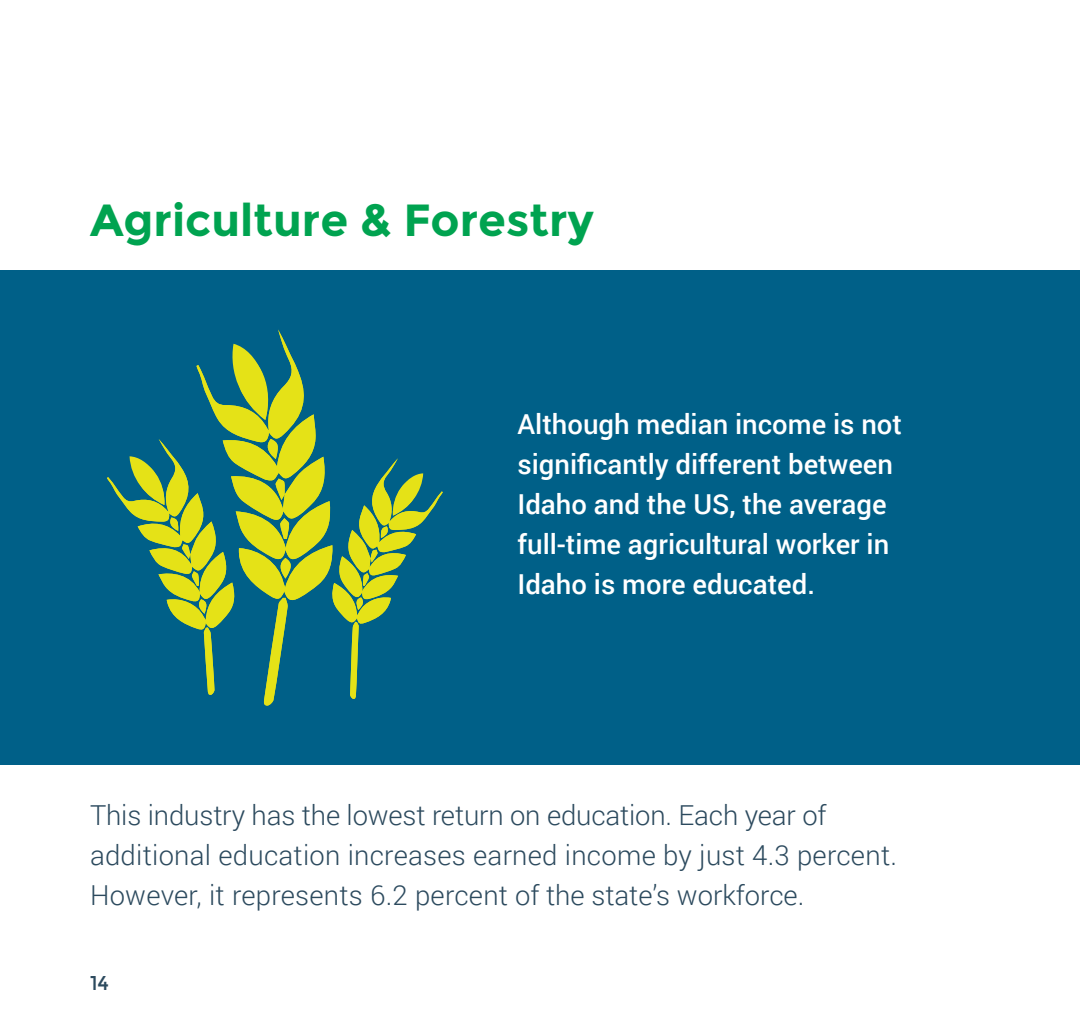
<style>
.page{position:relative;width:1080px;height:1035px;background:#fff}
.page>*{position:absolute;margin:0;border:0;box-sizing:border-box;transform-origin:0 0}
.t1{font:700 45px "Montserrat";color:#00a350}
.body_copy{font:300 27.5px/40px "Roboto";letter-spacing:.005em;color:#2c4a5e}
.body_copy-2{font:500 27.5px/40px "Roboto";color:#fff}
.t2{font:20px "Montserrat";color:#2c4a5e}
</style>
<div class="page">
<div style="left:0;top:270px;width:1080px;height:495px;background:#006088"></div>
<svg style="left:107px;top:329px;width:336px;height:377px"></svg>
<p class="t1" style="left:90px;top:194px;width:506px">Agriculture &amp; Forestry</p>
<p class="body_copy-2" style="left:518px;top:403px;width:386px">Although median income is not significantly different between<br>Idaho and the US, the average full-time agricultural worker in<br>Idaho is more educated.</p>
<p class="body_copy" style="left:90px;top:794px;width:808px">This industry has the lowest return on education. Each year of additional education increases earned income by just 4.3 percent.<br>However, it represents 6.2 percent of the state’s workforce.</p>
<p class="t2" style="left:90px;top:971px;width:21px">14</p>
</div>
